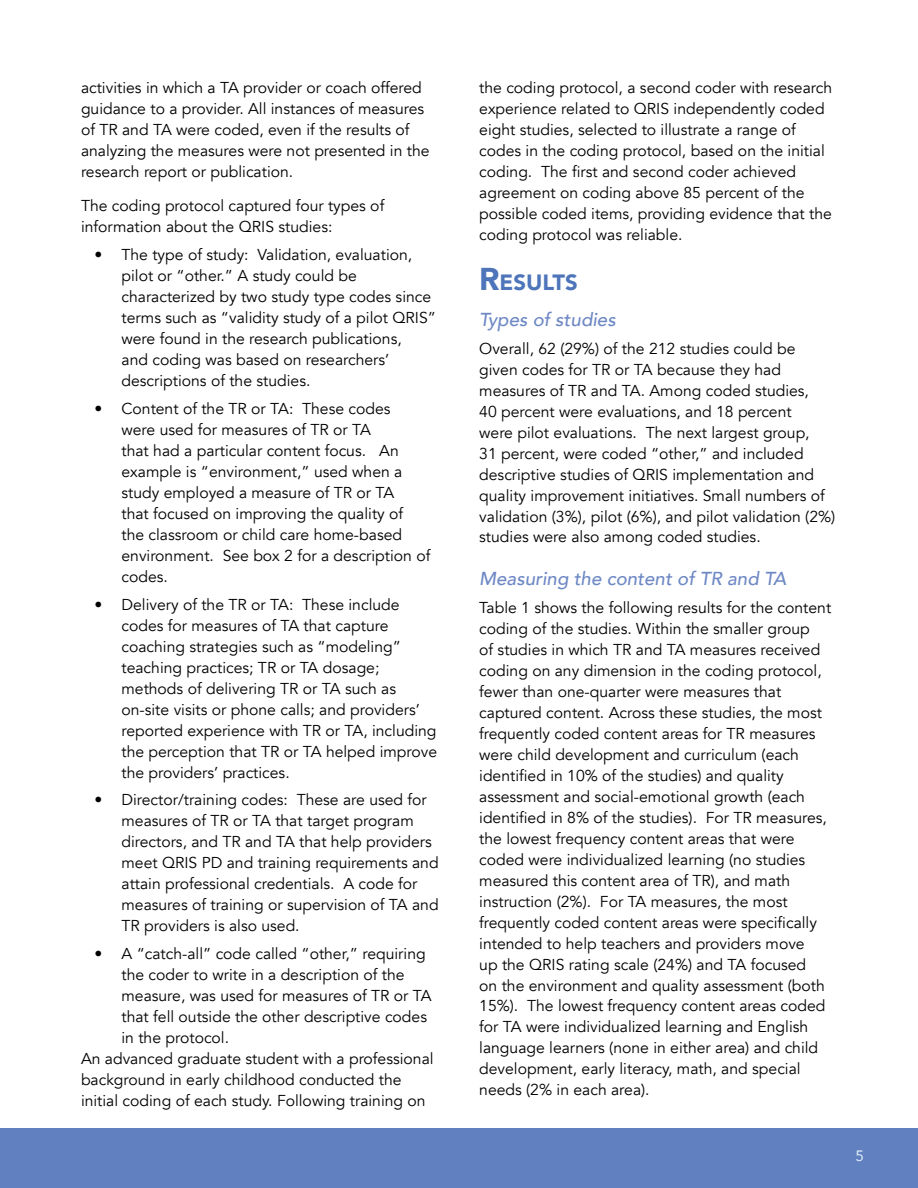
<style>
.page{position:relative;width:918px;height:1188px;background:#fff}
.page>*{position:absolute;margin:0;border:0;box-sizing:border-box;transform-origin:0 0}
.t1{font:900 22.05px "Avenir";color:#4e75ba}
.t2{font:italic 500 18.75px "Avenir";color:#6f89c5}
.t3{font:15.75px/21px "Avenir";color:#000}
.t4{font:15px "Avenir";color:#e0edf9}
.s1{font-size:31.5px}
</style>
<div class="page">
<div style="left:0;top:1128px;width:918px;height:60px;background:#6180c0"></div>
<p class="t3" style="left:81px;top:77px;width:350px">activities in which a TA provider or coach offered guidance to a provider. All instances of measures of TR and TA were coded, even if the results of analyzing the measures were not presented in the research report or publication.</p>
<p class="t3" style="left:81px;top:196px;width:305px">The coding protocol captured four types of information about the QRIS studies:</p>
<p class="t3" style="left:121px;top:245px;width:316px;text-indent:-27px">• The type of study: Validation, evaluation, pilot or “other.” A study could be characterized by two study type codes since terms such as “validity study of a pilot QRIS” were found in the research publications,<br>and coding was based on researchers’ descriptions of the studies.</p>
<p class="t3" style="left:121px;top:398px;width:310px;text-indent:-27px">• Content of the TR or TA: These codes<br>were used for measures of TR or TA<br>that had a particular content focus. An example is “environment,” used when a study employed a measure of TR or TA<br>that focused on improving the quality of<br>the classroom or child care home-based environment. See box 2 for a description of codes.</p>
<p class="t3" style="left:121px;top:594px;width:317px;text-indent:-27px">• Delivery of the TR or TA: These include codes for measures of TA that capture coaching strategies such as “modeling” teaching practices; TR or TA dosage; methods of delivering TR or TA such as on-site visits or phone calls; and providers’ reported experience with TR or TA, including the perception that TR or TA helped improve the providers’ practices.</p>
<p class="t3" style="left:121px;top:790px;width:319px;text-indent:-27px">• Director/training codes: These are used for measures of TR or TA that target program directors, and TR and TA that help providers meet QRIS PD and training requirements and attain professional credentials. A code for measures of training or supervision of TA and TR providers is also used.</p>
<p class="t3" style="left:94px;top:943px;width:333px">• A “catch-all” code called “other,” requiring</p>
<p class="t3" style="left:121px;top:964px;width:285px">the coder to write in a description of the</p>
<p class="t3" style="left:121px;top:985px;width:312px">measure, was used for measures of TR or TA</p>
<p class="t3" style="left:121px;top:1006px;width:307px">that fell outside the other descriptive codes</p>
<p class="t3" style="left:121px;top:1027px;width:109px">in the protocol.</p>
<p class="t3" style="left:81px;top:1048px;width:354px">An advanced graduate student with a professional</p>
<p class="t3" style="left:81px;top:1069px;width:322px">background in early childhood conducted the</p>
<p class="t3" style="left:81px;top:1090px;width:346px">initial coding of each study. Following training on</p>
<p class="t3" style="left:479px;top:77px;width:354px">the coding protocol, a second coder with research experience related to QRIS independently coded eight studies, selected to illustrate a range of codes in the coding protocol, based on the initial coding. The first and second coder achieved agreement on coding above 85 percent of the possible coded items, providing evidence that the coding protocol was reliable.</p>
<h1 class="t1" style="left:479px;top:263px;width:100px"><span class="s1">R</span>ESULTS</h1>
<p class="t2" style="left:479px;top:308px;width:138px">Types of studies</p>
<p class="t3" style="left:479px;top:338px;width:358px">Overall, 62 (29%) of the 212 studies could be given codes for TR or TA because they had measures of TR and TA. Among coded studies,<br>40 percent were evaluations, and 18 percent<br>were pilot evaluations. The next largest group,<br>31 percent, were coded “other,” and included descriptive studies of QRIS implementation and quality improvement initiatives. Small numbers of validation (3%), pilot (6%), and pilot validation (2%) studies were also among coded studies.</p>
<p class="t2" style="left:479px;top:567px;width:309px">Measuring the content of TR and TA</p>
<p class="t3" style="left:479px;top:597px;width:353px">Table 1 shows the following results for the content coding of the studies. Within the smaller group<br>of studies in which TR and TA measures received coding on any dimension in the coding protocol, fewer than one-quarter were measures that captured content. Across these studies, the most frequently coded content areas for TR measures were child development and curriculum (each identified in 10% of the studies) and quality assessment and social-emotional growth (each identified in 8% of the studies). For TR measures, the lowest frequency content areas that were coded were individualized learning (no studies measured this content area of TR), and math instruction (2%). For TA measures, the most frequently coded content areas were specifically intended to help teachers and providers move<br>up the QRIS rating scale (24%) and TA focused<br>on the environment and quality assessment (both 15%). The lowest frequency content areas coded for TA were individualized learning and English language learners (none in either area) and child development, early literacy, math, and special needs (2% in each area).</p>
<p class="t4" style="left:856px;top:1144px;width:10px">5</p>
</div>
